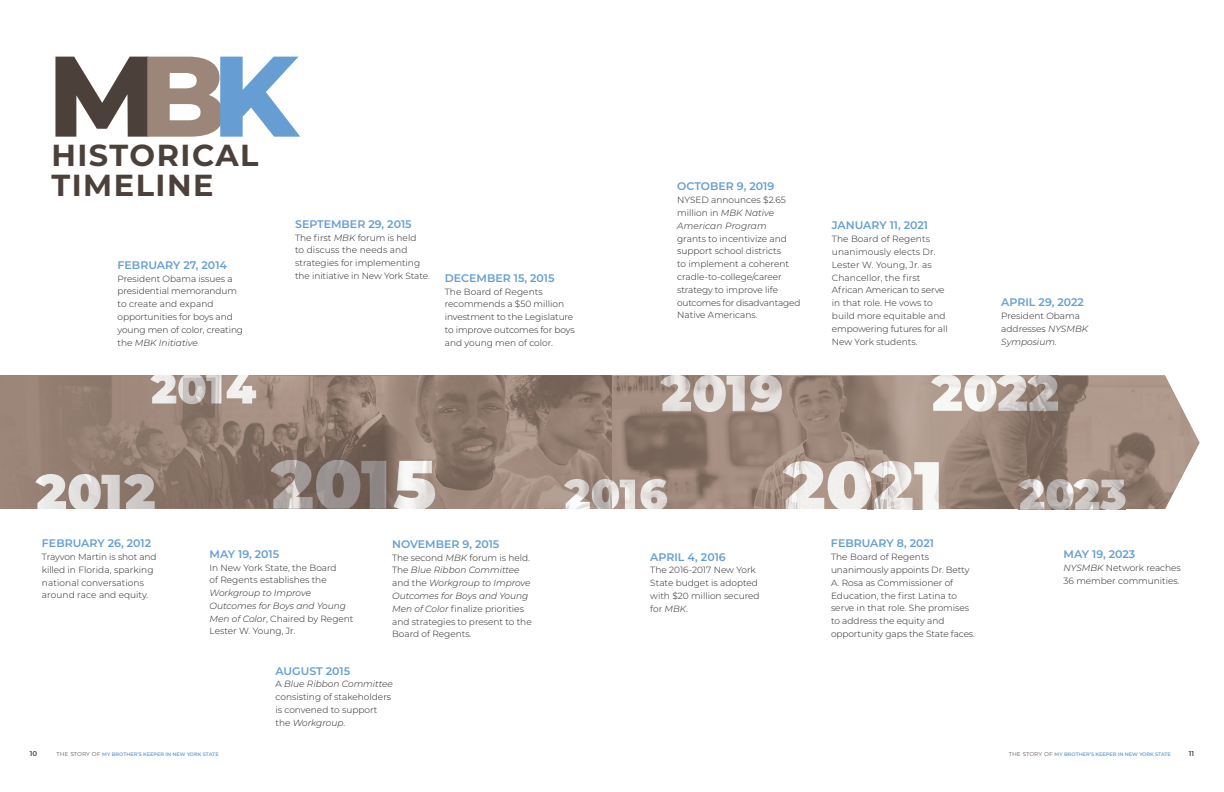
<style>
.page{position:relative;width:1224px;height:792px;background:#fff}
.page>*{position:absolute;margin:0;border:0;box-sizing:border-box;transform-origin:0 0}
.t1{font:800 114.3px "Montserrat";color:#4b403a}
.t2{font:700 30.4px/30px "Montserrat";letter-spacing:.05em;color:#4b403a}
.t3{font:600 11px "Montserrat";color:#669ed4}
.t4{font:300 9px/12.8px "Montserrat";color:#231f20}
.t5{font:600 7px "Montserrat";color:#4b403a}
.t6{font:600 5px "Montserrat";color:#669ed4}
.s1{color:#9b8679}
.s2{color:#669ed4}
.s3{font-style:italic}
.s4{font-weight:100}
.s5{font-weight:300;font-size:7px;color:#4b403a}
</style>
<div class="page">
<img style="left:0;top:375px;width:410px;height:134px">
<img style="left:35px;top:474px;width:120px;height:35px">
<img style="left:150px;top:375px;width:106px;height:29px">
<img style="left:270px;top:460px;width:165px;height:49px">
<img style="left:410px;top:375px;width:202px;height:100px">
<img style="left:435px;top:475px;width:143px;height:34px">
<img style="left:564px;top:479px;width:48px;height:30px">
<img style="left:612px;top:375px;width:255px;height:134px">
<img style="left:612px;top:479px;width:55px;height:30px">
<img style="left:660px;top:375px;width:122px;height:37px">
<img style="left:783px;top:461px;width:84px;height:48px">
<img style="left:946px;top:375px;width:253px;height:134px">
<img style="left:946px;top:375px;width:112px;height:37px">
<img style="left:1018px;top:479px;width:108px;height:30px">
<img style="left:867px;top:509px;width:72px;height:1px">
<img style="left:867px;top:375px;width:79px;height:134px">
<img style="left:931px;top:375px;width:15px;height:37px">
<img style="left:578px;top:475px;width:34px;height:4px">
<p class="t1" style="left:47px;top:12px;width:252px">M<span class="s1">B</span><span class="s2">K</span></p>
<h1 class="t2" style="left:51px;top:139px;width:209px">HISTORICAL<br>TIMELINE</h1>
<p class="t3" style="left:295px;top:216px;width:118px">SEPTEMBER 29, 2015</p>
<p class="t4" style="left:295px;top:231px;width:123px">The frst <span class="s3">MBK</span> forum is held to discuss the needs and</p>
<p class="t3" style="left:118px;top:257px;width:111px">FEBRUARY 27, 2014</p>
<p class="t4" style="left:295px;top:256px;width:127px">strategies for implementing</p>
<p class="t4" style="left:118px;top:272px;width:117px">President Obama issues a</p>
<p class="t4" style="left:295px;top:269px;width:136px">the initiative in New York State.</p>
<p class="t4" style="left:118px;top:284px;width:127px">presidential memorandum to create and expand opportunities for boys and young men of color, creating the <span class="s3">MBK Initiative</span><span class="s4">.</span></p>
<p class="t3" style="left:445px;top:270px;width:111px">DECEMBER 15, 2015</p>
<p class="t4" style="left:445px;top:285px;width:131px">The Board of Regents recommends a $50 million investment to the Legislature to improve outcomes for boys and young men of color.</p>
<p class="t3" style="left:677px;top:179px;width:99px">OCTOBER 9, 2019</p>
<p class="t4" style="left:677px;top:193px;width:110px">NYSED announces $2.65 million in <span class="s3">MBK Native<br>American Program</span></p>
<p class="t4" style="left:677px;top:232px;width:125px">grants to incentivize and support school districts<br>to implement a coherent cradle-to-college/career strategy to improve life outcomes for disadvantaged<br>Native Americans.</p>
<p class="t3" style="left:832px;top:218px;width:98px">JANUARY 11, 2021</p>
<p class="t4" style="left:832px;top:232px;width:117px">The Board of Regents unanimously elects Dr.<br>Lester W. Young, Jr. as<br>Chancellor, the frst<br>African American to serve in that role. He vows to build more equitable and empowering futures for all<br>New York students.</p>
<p class="t3" style="left:1001px;top:295px;width:84px">APRIL 29, 2022</p>
<p class="t4" style="left:1001px;top:309px;width:88px">President Obama addresses <span class="s3">NYSMBK<br>Symposium</span>.</p>
<p class="t3" style="left:42px;top:536px;width:111px">FEBRUARY 26, 2012</p>
<p class="t4" style="left:42px;top:550px;width:116px">Trayvon Martin is shot and killed in Florida, sparking national conversations around race and equity.</p>
<p class="t3" style="left:210px;top:546px;width:71px">MAY 19, 2015</p>
<p class="t4" style="left:210px;top:561px;width:145px">In New York State, the Board<br>of Regents establishes the<br><span class="s3">Workgroup to Improve<br>Outcomes for Boys and Young<br>Men of Color</span>, Chaired by Regent<br>Lester W. Young, Jr.</p>
<p class="t3" style="left:392px;top:536px;width:109px">NOVEMBER 9, 2015</p>
<p class="t4" style="left:392px;top:551px;width:141px">The second <span class="s3">MBK</span> forum is held.<br>The <span class="s3">Blue Ribbon Committee </span>and the <span class="s3">Workgroup to Improve<br>Outcomes for Boys and Young<br>Men of Color</span> fnalize priorities and strategies to present to the<br>Board of Regents.</p>
<p class="t3" style="left:650px;top:549px;width:77px">APRIL 4, 2016</p>
<p class="t4" style="left:650px;top:564px;width:111px">The 2016-2017 New York<br>State budget is adopted with $20 million secured for <span class="s3">MBK</span>.</p>
<p class="t3" style="left:276px;top:663px;width:76px">AUGUST 2015</p>
<p class="t4" style="left:276px;top:678px;width:119px">A <span class="s3">Blue Ribbon Committee </span>consisting of stakeholders is convened to support the <span class="s3">Workgroup</span>.</p>
<p class="t3" style="left:831px;top:536px;width:105px">FEBRUARY 8, 2021</p>
<p class="t4" style="left:831px;top:550px;width:145px">The Board of Regents unanimously appoints Dr. Betty<br>A. Rosa as Commissioner of<br>Education, the frst Latina to serve in that role. She promises to address the equity and opportunity gaps the State faces.</p>
<p class="t3" style="left:1064px;top:546px;width:73px">MAY 19, 2023</p>
<p class="t4" style="left:1064px;top:561px;width:119px"><span class="s3">NYSMBK</span> Network reaches<br>36 member communities.</p>
<p class="t5" style="left:30px;top:748px;width:9px">10</p>
<p class="t6" style="left:57px;top:750px;width:164px"><span class="s5">the story of</span> MY BROTHER’S KEEPER IN NEW YORK STATE</p>
<p class="t6" style="left:1009px;top:751px;width:164px"><span class="s5">the story of</span> MY BROTHER’S KEEPER IN NEW YORK STATE</p>
<p class="t5" style="left:1189px;top:748px;width:7px">11</p>
</div>
